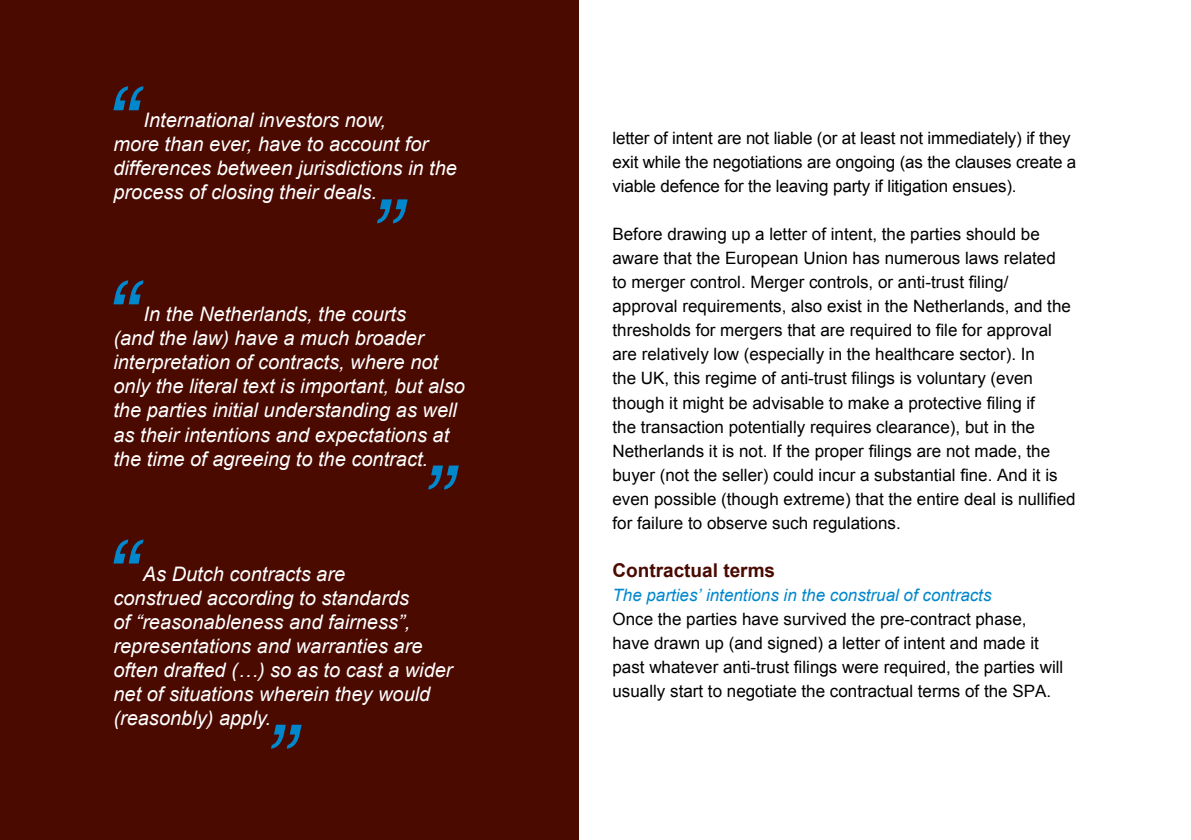
<style>
.page{position:relative;width:1191px;height:840px;background:#fff}
.page>*{position:absolute;margin:0;border:0;box-sizing:border-box;transform-origin:0 0}
.t1{font:italic 20px/24px "Arial";color:#fff}
.t2{font:700 19px "Arial";color:#4a0a00}
.t3{font:17px/24px "Arial";color:#000}
.t4{font:italic 17px "Arial";color:#0087cc}
</style>
<div class="page">
<div style="left:0;top:0;width:578px;height:839px;background:#4a0a00"></div>
<svg style="left:113px;top:86px;width:31px;height:24px"></svg>
<svg style="left:377px;top:199px;width:30px;height:24px"></svg>
<svg style="left:113px;top:280px;width:31px;height:24px"></svg>
<svg style="left:428px;top:465px;width:31px;height:24px"></svg>
<svg style="left:113px;top:539px;width:31px;height:24px"></svg>
<svg style="left:271px;top:724px;width:31px;height:24px"></svg>
<p class="t1" style="left:113px;top:108px;width:345px;text-indent:30px">International investors now,<br>more than ever, have to account for differences between jurisdictions in the process of closing their deals.</p>
<p class="t1" style="left:113px;top:302px;width:353px;text-indent:30px">In the Netherlands, the courts<br>(and the law) have a much broader interpretation of contracts, where not only the literal text is important, but also the parties initial understanding as well as their intentions and expectations at the time of agreeing to the contract.</p>
<p class="t1" style="left:113px;top:561px;width:341px;text-indent:29px">As Dutch contracts are<br>construed according to standards<br>of “reasonableness and fairness”, representations and warranties are often drafted (…) so as to cast a wider net of situations wherein they would (reasonbly) apply.</p>
<p class="t3" style="left:612px;top:126px;width:465px">letter of intent are not liable (or at least not immediately) if they exit while the negotiations are ongoing (as the clauses create a viable defence for the leaving party if litigation ensues).</p>
<p class="t3" style="left:612px;top:222px;width:464px">Before drawing up a letter of intent, the parties should be aware that the European Union has numerous laws related<br>to merger control. Merger controls, or anti-trust filing/ approval requirements, also exist in the Netherlands, and the thresholds for mergers that are required to file for approval are relatively low (especially in the healthcare sector). In<br>the UK, this regime of anti-trust filings is voluntary (even though it might be advisable to make a protective filing if<br>the transaction potentially requires clearance), but in the Netherlands it is not. If the proper filings are not made, the buyer (not the seller) could incur a substantial fine. And it is even possible (though extreme) that the entire deal is nullified for failure to observe such regulations.</p>
<p class="t2" style="left:612px;top:557px;width:164px">Contractual terms</p>
<p class="t4" style="left:612px;top:583px;width:380px">The parties’ intentions in the construal of contracts</p>
<p class="t3" style="left:612px;top:606px;width:452px">Once the parties have survived the pre-contract phase, have drawn up (and signed) a letter of intent and made it past whatever anti-trust filings were required, the parties will usually start to negotiate the contractual terms of the SPA.</p>
</div>
